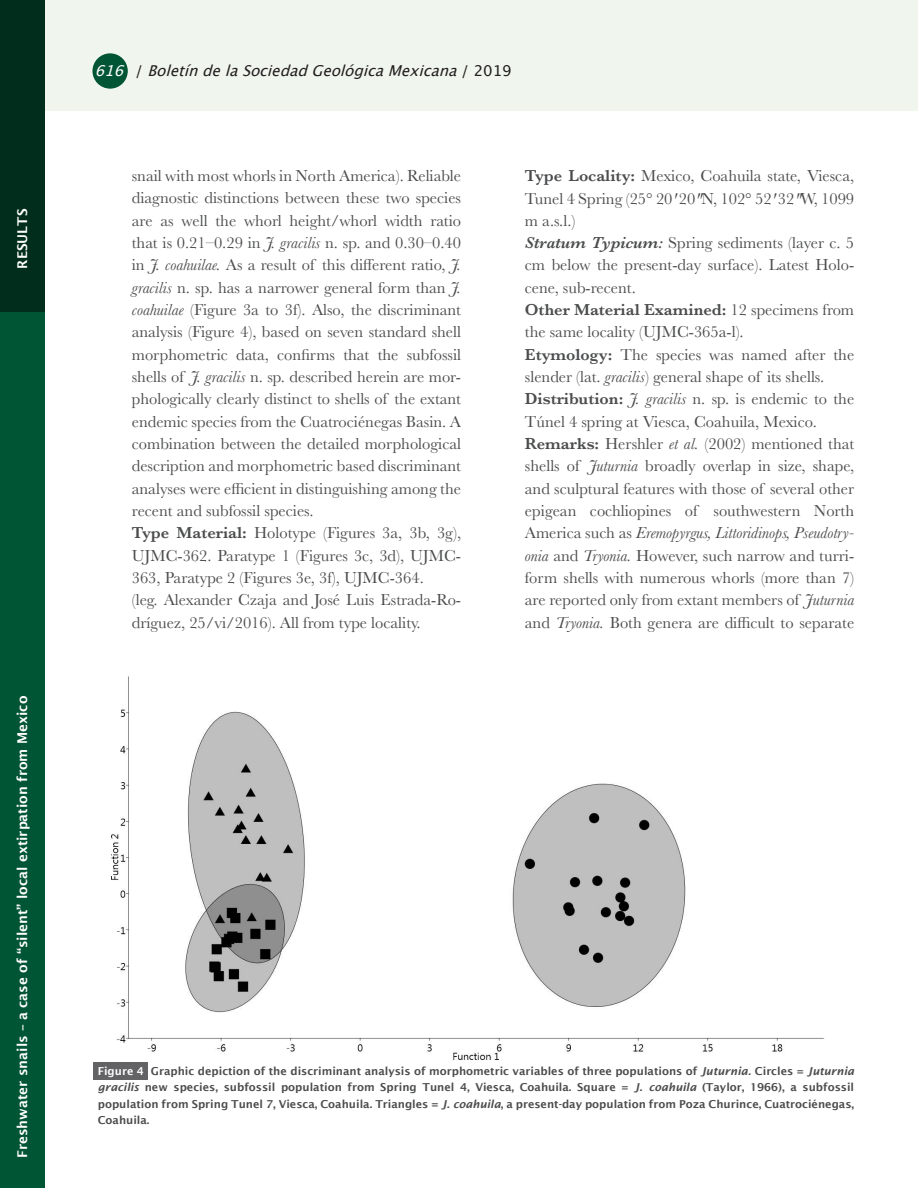
<style>
.page{position:relative;width:918px;height:1188px;background:#fff}
.page>*{position:absolute;margin:0;border:0;box-sizing:border-box;transform-origin:0 0}
.Indented-text{font:16.5px/22.4px "Baskerville";color:#4b4c4d;text-align:justify}
.t1{font:italic 15px "Lucida Grande";color:#231f20}
.Section{font:600 13.5px "Lucida Sans";color:#fff}
.Figure_foot{font:600 10.95px/16.5px "Lucida Sans";color:#4b4c4d;text-align:justify}
.Figure_foot_number{font:600 10.95px "Lucida Sans";color:#fff}
.s1{color:#fff}
.s2{font-style:normal}
.s3{font-style:italic}
.s4{font-weight:600}
.s5{font-weight:600;font-style:italic}
</style>
<div class="page">
<div style="left:0;top:311px;width:44px;height:877px;background:#005534"></div>
<div style="left:45px;top:0;width:873px;height:111px;background:#f0f6ed"></div>
<div style="left:92px;top:53px;width:36px;height:36px;background:#005534;border-radius:50%"></div>
<div style="left:0;top:0;width:44px;height:311px;background:#012d1c"></div>
<img style="left:111px;top:676px;width:713px;height:384px">
<div style="left:94px;top:1062px;width:54px;height:17px;background:#636366"></div>
<p class="Section" style="left:15px;top:269px;width:61px;rotate:-90deg">RESULTS</p>
<p class="Section" style="left:15px;top:1158px;width:464px;rotate:-90deg">Freshwater snails – a case of “silent” local extirpation from Mexico</p>
<p class="t1" style="left:95px;top:62px;width:418px"><span class="s1">616</span> <span class="s2">/</span> BoletíndelaSociedadGeológicaMexicana<span class="s2">/ 2 0 1 9</span></p>
<p class="Indented-text" style="left:132px;top:165px;width:331px">snail with most whorls in North America). Reliable diagnostic distinctions between these two species are as well the whorl height/whorl width ratio that is 0.21–0.29 in <span class="s3">J. gracilis</span> n. sp. and 0.30–0.40 in <span class="s3">J. coahuilae.</span> As a result of this different ratio, <span class="s3">J. gracilis</span> n. sp. has a narrower general form than <span class="s3">J. coahuilae</span> (Figure 3a to 3f). Also, the discriminant analysis (Figure 4), based on seven standard shell morphometric data, confirms that the subfossil shells of <span class="s3">J. gracilis</span> n. sp. described herein are mor&shy;phologically clearly distinct to shells of the extant endemic species from the Cuatrociénegas Basin. A combination between the detailed morphological description and morphometric based discriminant analyses were efficient in distinguishing among the recent and subfossil species.</p>
<p class="Indented-text" style="left:132px;top:522px;width:331px"><span class="s4">Type Material:</span> Holotype (Figures 3a, 3b, 3g), UJMC-362. Paratype 1 (Figures 3c, 3d), UJMC-363, Paratype 2 (Figures 3e, 3f), UJMC-364.</p>
<p class="Indented-text" style="left:132px;top:589px;width:331px">(leg. Alexander Czaja and José Luis Estrada-Ro&shy;dríguez, 25/vi/2016). All from type locality.</p>
<p class="Indented-text" style="left:525px;top:165px;width:331px"><span class="s4">Type Locality:</span> Mexico, Coahuila state, Viesca, Tunel 4 Spring (25° 20′ 20″ N, 102° 52′ 32″ W, 1099 m a.s.l.)</p>
<p class="Indented-text" style="left:525px;top:232px;width:331px"><span class="s5">Stratum Typicum:</span> Spring sediments (layer c. 5 cm below the present-day surface). Latest Holo&shy;cene, sub-recent.</p>
<p class="Indented-text" style="left:525px;top:299px;width:331px"><span class="s4">Other Material Examined:</span> 12 specimens from the same locality (UJMC-365a-l).</p>
<p class="Indented-text" style="left:525px;top:343px;width:331px"><span class="s4">Etymology:</span> The species was named after the slender (lat. <span class="s3">gracilis</span>) general shape of its shells.</p>
<p class="Indented-text" style="left:525px;top:388px;width:331px"><span class="s4">Distribution:</span> <span class="s3">J. gracilis</span> n. sp. is endemic to the<br>Túnel 4 spring at Viesca, Coahuila, Mexico.</p>
<p class="Indented-text" style="left:525px;top:433px;width:331px"><span class="s4">Remarks:</span> Hershler <span class="s3">et al.</span> (2002) mentioned that shells of <span class="s3">Juturnia</span> broadly overlap in size, shape, and sculptural features with those of several other epigean cochliopines of southwestern North America such as <span class="s3">Eremopyrgus, Littoridinops, Pseudotry&shy;onia</span> and <span class="s3">Tryonia.</span> However, such narrow and turri&shy;form shells with numerous whorls (more than 7) are reported only from extant members of <span class="s3">Juturnia </span>and <span class="s3">Tryonia.</span> Both genera are difficult to separate</p>
<p class="Figure_foot" style="left:98px;top:1063px;width:758px;text-indent:53px">Graphic depiction of the discriminant analysis of morphometric variables of three populations of <span class="s3">Juturnia.</span> Circles = <span class="s3">Juturnia gracilis</span> new species, subfossil population from Spring Tunel 4, Viesca, Coahuila. Square = <span class="s3">J. coahuila</span> (Taylor, 1966), a subfossil population from Spring Tunel 7, Viesca, Coahuila. Triangles = <span class="s3">J. coahuila</span>, a present-day population from Poza Churince, Cuatrociénegas, Coahuila.</p>
<p class="Figure_foot_number" style="left:98px;top:1065px;width:48px">Figure 4</p>
</div>
